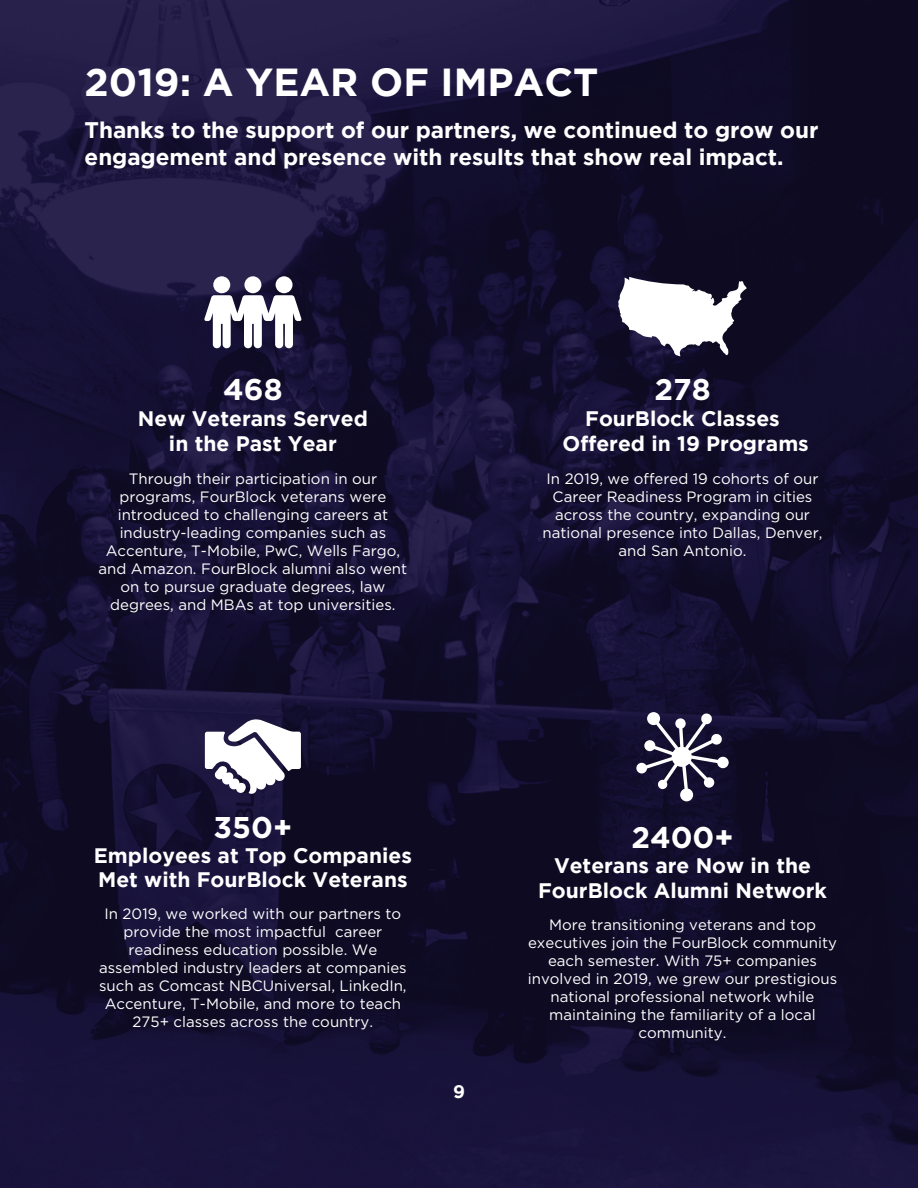
<style>
.page{position:relative;width:918px;height:1188px;background:#fff}
.page>*{position:absolute;margin:0;border:0;box-sizing:border-box;transform-origin:0 0}
.t1{font:700 39px "Gotham";color:#fff}
.t2{font:700 30px "Gotham";color:#fff}
.t3{font:700 22.5px/27px "Gotham";letter-spacing:-.005em;color:#fff}
.t4{font:700 21px/25.2px "Gotham";color:#fff;text-align:center}
.t5{font:700 18px "Gotham";color:#fff}
.t6{font:15px/18px "Gotham";color:#fff;text-align:center}
</style>
<div class="page">
<img style="left:0;top:0;width:918px;height:1188px">
<svg style="left:618px;top:277px;width:129px;height:79px"></svg>
<svg style="left:205px;top:718px;width:96px;height:77px"></svg>
<svg style="left:636px;top:712px;width:93px;height:89px"></svg>
<svg style="left:204px;top:276px;width:98px;height:72px"></svg>
<h1 class="t1" style="left:85px;top:60px;width:515px">2019: A YEAR OF IMPACT</h1>
<h3 class="t3" style="left:85px;top:116px;width:735px">Thanks to the support of our partners, we continued to grow our engagement and presence with results that show real impact.</h3>
<h2 class="t2" style="left:223px;top:373px;width:61px">468</h2>
<h3 class="t4" style="left:138px;top:406px;width:231px">New Veterans Served in the Past Year</h3>
<p class="t6" style="left:99px;top:470px;width:310px">Through their participation in our programs, FourBlock veterans were introduced to challenging careers at industry-leading companies such as Accenture, T-Mobile, PwC, Wells Fargo, and Amazon. FourBlock alumni also went on to pursue graduate degrees, law degrees, and MBAs at top universities.</p>
<h2 class="t2" style="left:654px;top:373px;width:58px">278</h2>
<h3 class="t4" style="left:563px;top:405px;width:248px">FourBlock Classes<br>Offered in 19 Programs</h3>
<p class="t6" style="left:543px;top:470px;width:281px">In 2019, we offered 19 cohorts of our<br>Career Readiness Program in cities across the country, expanding our national presence into Dallas, Denver, and San Antonio.</p>
<h2 class="t2" style="left:214px;top:808px;width:80px">350+</h2>
<h3 class="t4" style="left:94px;top:844px;width:319px;line-height:23.5px;text-align:left">Employees at Top Companies<br>Met with FourBlock Veterans</h3>
<p class="t6" style="left:99px;top:904px;width:309px">In 2019, we worked with our partners to provide the most impactful career readiness education possible. We assembled industry leaders at companies such as Comcast NBCUniversal, LinkedIn, Accenture, T-Mobile, and more to teach 275+ classes across the country.</p>
<p class="t5" style="left:453px;top:1082px;width:13px">9</p>
<h2 class="t2" style="left:631px;top:820px;width:104px">2400+</h2>
<h3 class="t4" style="left:538px;top:852px;width:290px">Veterans are Now in the<br>FourBlock Alumni Network</h3>
<p class="t6" style="left:528px;top:915px;width:311px">More transitioning veterans and top executives join the FourBlock community each semester. With 75+ companies involved in 2019, we grew our prestigious national professional network while maintaining the familiarity of a local community.</p>
</div>
